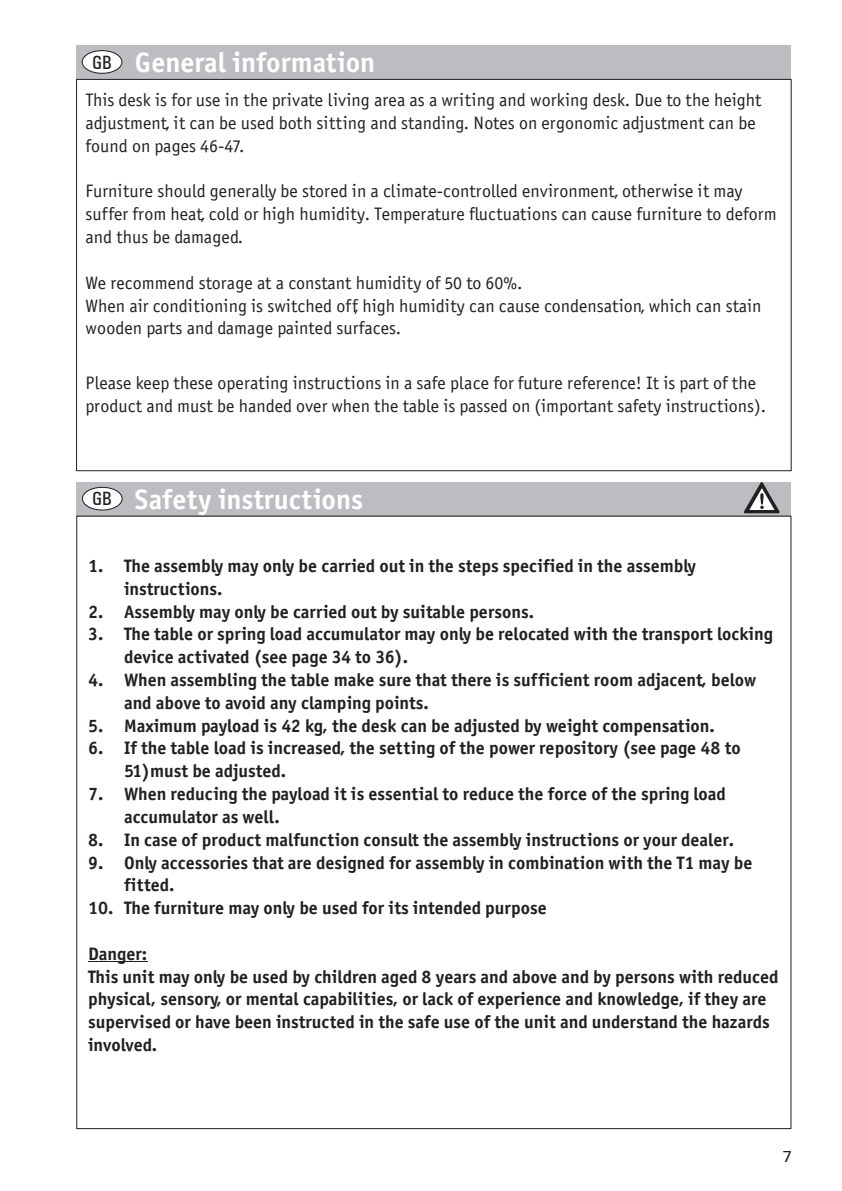
<style>
.page{position:relative;width:842px;height:1191px;background:#fff}
.page>*{position:absolute;margin:0;border:0;box-sizing:border-box;transform-origin:0 0}
.t1{font:28px "Officina Sans Bold TT";color:#fff}
.t2{font:18px/22.8px "Officina Sans Bold TT";color:#231f20}
.t3{font:18px/22.8px "Officina Sans Book TT";color:#231f20}
.t4{font:500 16px "Univers";color:#231f20}
.s1{font-family:"Univers";font-weight:500;font-stretch:condensed;font-size:19.4px;color:#231f20}
</style>
<div class="page">
<div style="left:77px;top:482px;width:714px;height:34px;background:#bcbdc0"></div>
<div style="left:82px;top:487px;width:41px;height:23px;background:#fff;border:1px solid #231f20;border-radius:50%"></div>
<div style="left:77px;top:45px;width:714px;height:34px;background:#bcbdc0"></div>
<div style="left:82px;top:50px;width:40px;height:24px;background:#fff;border:1px solid #231f20;border-radius:50%"></div>
<svg style="left:743px;top:482px;width:37px;height:31px"></svg>
<hr style="left:88px;top:961px;width:59px;height:1px;background:#231f20">
<h1 class="t1" style="left:92px;top:45px;width:285px"><span class="s1">GB</span> General information</h1>
<p class="t3" style="left:86px;top:89px;width:677px">This desk is for use in the private living area as a writing and working desk. Due to the height adjustment, it can be used both sitting and standing. Notes on ergonomic adjustment can be found on pages 46-47.</p>
<p class="t3" style="left:86px;top:180px;width:693px">Furniture should generally be stored in a climate-controlled environment, otherwise it may suffer from heat, cold or high humidity. Temperature fluctuations can cause furniture to deform and thus be damaged.</p>
<p class="t3" style="left:86px;top:271px;width:677px">We recommend storage at a constant humidity of 50 to 60%.<br>When air conditioning is switched off, high humidity can cause condensation, which can stain wooden parts and damage painted surfaces.</p>
<p class="t3" style="left:85px;top:372px;width:682px">Please keep these operating instructions in a safe place for future reference! It is part of the product and must be handed over when the table is passed on (important safety instructions).</p>
<h1 class="t1" style="left:92px;top:482px;width:272px"><span class="s1">GB</span> Safety instructions</h1>
<p class="t2" style="left:124px;top:554px;width:573px;text-indent:-36px">1. The assembly may only be carried out in the steps specified in the assembly instructions.</p>
<p class="t2" style="left:88px;top:600px;width:448px">2. Assembly may only be carried out by suitable persons.</p>
<p class="t2" style="left:124px;top:622px;width:650px;text-indent:-36px">3. The table or spring load accumulator may only be relocated with the transport locking device activated (see page 34 to 36).</p>
<p class="t2" style="left:124px;top:668px;width:633px;text-indent:-36px">4. When assembling the table make sure that there is sufficient room adjacent, below and above to avoid any clamping points.</p>
<p class="t2" style="left:88px;top:714px;width:628px">5. Maximum payload is 42 kg, the desk can be adjusted by weight compensation.</p>
<p class="t2" style="left:124px;top:736px;width:618px;text-indent:-36px">6. If the table load is increased, the setting of the power repository (see page 48 to<br>51)must be adjusted.</p>
<p class="t2" style="left:124px;top:782px;width:603px;text-indent:-36px">7. When reducing the payload it is essential to reduce the force of the spring load accumulator as well.</p>
<p class="t2" style="left:88px;top:828px;width:648px">8. In case of product malfunction consult the assembly instructions or your dealer.</p>
<p class="t2" style="left:124px;top:851px;width:630px;text-indent:-36px">9. Only accessories that are designed for assembly in combination with the T1 may be fitted.</p>
<p class="t2" style="left:88px;top:896px;width:460px">10. The furniture may only be used for its intended purpose</p>
<p class="t2" style="left:88px;top:942px;width:692px">Danger:<br>This unit may only be used by children aged 8 years and above and by persons with reduced physical, sensory, or mental capabilities, or lack of experience and knowledge, if they are supervised or have been instructed in the safe use of the unit and understand the hazards involved.</p>
<p class="t4" style="left:782px;top:1146px;width:12px">7</p>
</div>
